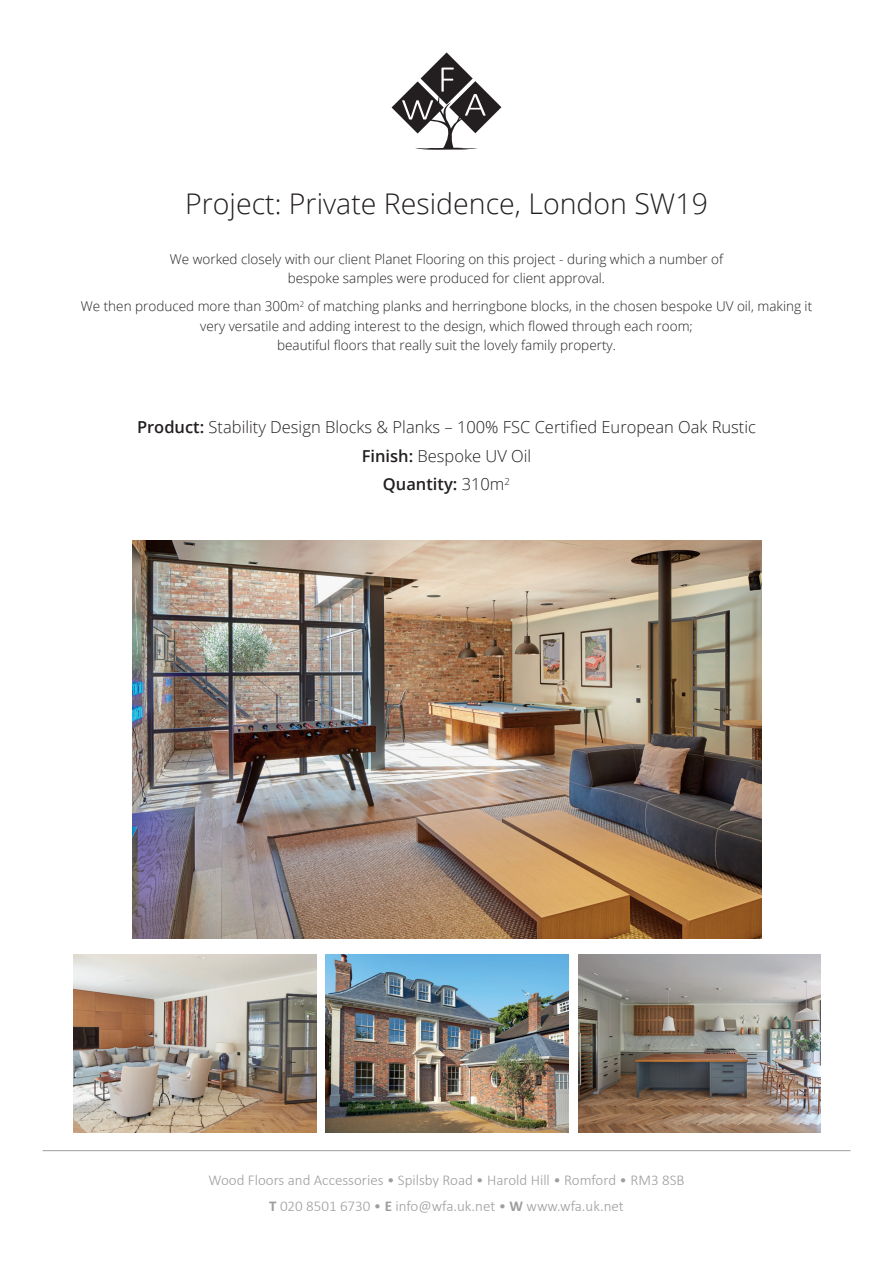
<style>
.page{position:relative;width:893px;height:1263px;background:#fff}
.page>*{position:absolute;margin:0;border:0;box-sizing:border-box;transform-origin:0 0}
.t1{font:300 28.5px "Open Sans";color:#231f20}
.t2{font:300 16.5px/28.5px "Open Sans";color:#231f20;text-align:center}
.t3{font:300 15px/26.5px "Calibri";color:#9f9d9d;text-align:center}
.t4{font:300 13.5px/19.5px "Open Sans";color:#231f20;text-align:center}
.s1{font-weight:600}
.s2{font-weight:700}
</style>
<div class="page">
<hr style="left:43px;top:1150px;width:807px;height:1px;background:#9f9d9d">
<img style="left:132px;top:540px;width:630px;height:398px">
<img style="left:74px;top:954px;width:242px;height:178px">
<img style="left:326px;top:954px;width:242px;height:178px">
<img style="left:578px;top:954px;width:242px;height:178px">
<svg style="left:392px;top:52px;width:109px;height:98px"></svg>
<h1 class="t1" style="left:185px;top:184px;width:524px">Project: Private Residence, London SW19</h1>
<p class="t4" style="left:170px;top:249px;width:555px">We worked closely with our client Planet Flooring on this project - during which a number of bespoke samples were produced for client approval.</p>
<p class="t4" style="left:81px;top:296px;width:733px">We then produced more than 300m<sup>2</sup> of matching planks and herringbone blocks, in the chosen bespoke UV oil, making it very versatile and adding interest to the design, which flowed through each room;<br>beautiful floors that really suit the lovely family property.</p>
<p class="t2" style="left:137px;top:412px;width:621px"><span class="s1">Product:</span> Stability Design Blocks &amp; Planks – 100% FSC Certified European Oak Rustic<br><span class="s1">Finish:</span> Bespoke UV Oil<br><span class="s1">Quantity:</span> 310m<sup>2</sup></p>
<p class="t3" style="left:208px;top:1166px;width:477px">Wood Floors and Accessories • Spilsby Road • Harold Hill • Romford • RM3 8SB<br><span class="s2">T</span> 020 8501 6730 • <span class="s2">E</span> info@wfa.uk.net • <span class="s2">W</span> www.wfa.uk.net</p>
</div>
